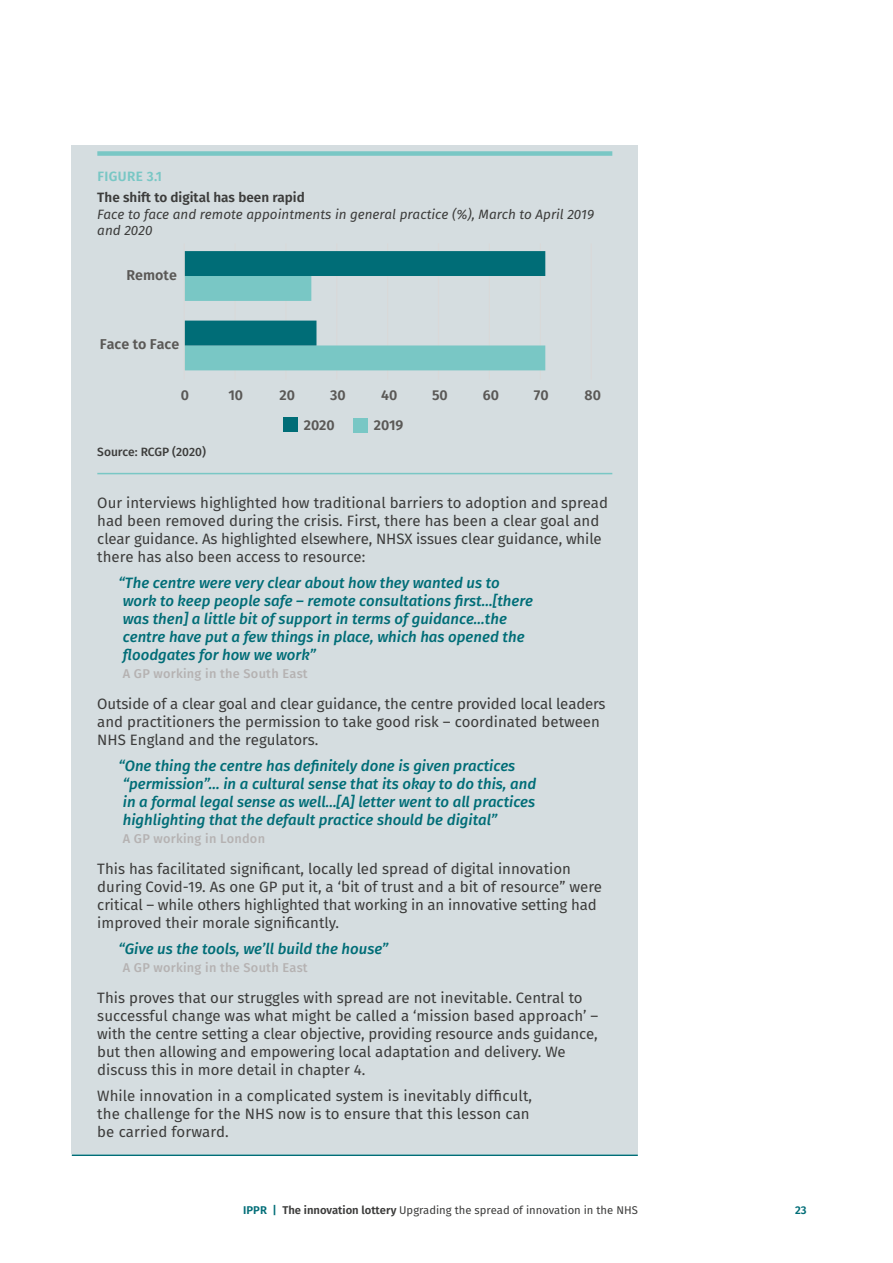
<style>
.page{position:relative;width:893px;height:1263px;background:#fff}
.page>*{position:absolute;margin:0;border:0;box-sizing:border-box;transform-origin:0 0}
.t1{font:15px/18px "Fira Sans";color:#3c3c3b}
.t2{font:italic 500 15px/18px "Fira Sans";color:#006d77}
.t3{font:600 14.25px "Fira Sans";color:#5a5856}
.t4{font:italic 13.5px/16.5px "Fira Sans";color:#3c3c3b}
.t5{font:600 13.5px "Fira Sans";color:#3c3c3b}
.t6{font:600 13.5px "Fira Sans";letter-spacing:.03em;color:#79c7c5}
.t7{font:500 12.75px "Fira Sans";letter-spacing:.02em;color:#b5b2b2}
.t8{font:500 12px "Fira Sans";color:#3c3c3b}
.t9{font:11.25px "Fira Sans";color:#3c3c3b}
.t10{font:600 11.25px "Fira Sans";color:#006d77}
.s1{font-weight:600;color:#006d77}
.s2{font-weight:600}
</style>
<div class="page">
<div style="left:72px;top:146px;width:566px;height:64px;background:#d5dde0"></div>
<div style="left:97px;top:151px;width:515px;height:5px;background:#79c7c5"></div>
<div style="left:72px;top:183px;width:566px;height:281px;background:#d5dde0"></div>
<div style="left:72px;top:421px;width:566px;height:63px;background:#d5dde0"></div>
<hr style="left:97px;top:473px;width:515px;height:1px;background:#79c7c5">
<div style="left:72px;top:484px;width:566px;height:94px;background:#d5dde0"></div>
<div style="left:72px;top:564px;width:566px;height:113px;background:#d5dde0"></div>
<div style="left:72px;top:656px;width:566px;height:38px;background:#d5dde0"></div>
<div style="left:72px;top:685px;width:566px;height:76px;background:#d5dde0"></div>
<div style="left:72px;top:747px;width:566px;height:95px;background:#d5dde0"></div>
<div style="left:72px;top:821px;width:566px;height:38px;background:#d5dde0"></div>
<div style="left:72px;top:850px;width:566px;height:94px;background:#d5dde0"></div>
<div style="left:72px;top:930px;width:566px;height:41px;background:#d5dde0"></div>
<div style="left:72px;top:950px;width:566px;height:38px;background:#d5dde0"></div>
<div style="left:72px;top:979px;width:566px;height:112px;background:#d5dde0"></div>
<div style="left:72px;top:1077px;width:566px;height:77px;background:#d5dde0"></div>
<hr style="left:72px;top:1154px;width:566px;height:2px;background:#006d77">
<div style="left:283px;top:418px;width:14px;height:14px;background:#006d77"></div>
<div style="left:353px;top:418px;width:15px;height:15px;background:#79c7c5"></div>
<hr style="left:591px;top:243px;width:1px;height:137px;background:#d9d9d9">
<hr style="left:540px;top:243px;width:1px;height:137px;background:#d9d9d9">
<hr style="left:489px;top:243px;width:1px;height:137px;background:#d9d9d9">
<hr style="left:438px;top:243px;width:1px;height:137px;background:#d9d9d9">
<hr style="left:387px;top:243px;width:1px;height:137px;background:#d9d9d9">
<hr style="left:336px;top:243px;width:1px;height:137px;background:#d9d9d9">
<hr style="left:285px;top:243px;width:1px;height:137px;background:#d9d9d9">
<hr style="left:234px;top:243px;width:2px;height:137px;background:#d9d9d9">
<svg style="left:185px;top:251px;width:360px;height:119px"></svg>
<hr style="left:184px;top:243px;width:1px;height:137px;background:#d9d9d9">
<p class="t6" style="left:97px;top:167px;width:66px">FIGURE 3.1</p>
<p class="t5" style="left:97px;top:188px;width:209px">The shift to digital has been rapid</p>
<p class="t4" style="left:97px;top:206px;width:498px">Face to face and remote appointments in general practice (%), March to April 2019 and 2020</p>
<p class="t3" style="left:126px;top:265px;width:52px">Remote</p>
<p class="t3" style="left:100px;top:334px;width:81px">Face to Face</p>
<p class="t3" style="left:181px;top:385px;width:10px">0</p>
<p class="t3" style="left:228px;top:385px;width:16px">10</p>
<p class="t3" style="left:279px;top:385px;width:17px">20</p>
<p class="t3" style="left:330px;top:385px;width:17px">30</p>
<p class="t3" style="left:381px;top:385px;width:18px">40</p>
<p class="t3" style="left:432px;top:385px;width:17px">50</p>
<p class="t3" style="left:483px;top:385px;width:18px">60</p>
<p class="t3" style="left:534px;top:385px;width:16px">70</p>
<p class="t3" style="left:585px;top:385px;width:18px">80</p>
<p class="t3" style="left:304px;top:415px;width:33px">2020</p>
<p class="t3" style="left:374px;top:415px;width:31px">2019</p>
<p class="t8" style="left:97px;top:443px;width:110px">Source: RCGP (2020)</p>
<p class="t1" style="left:97px;top:494px;width:512px">Our interviews highlighted how traditional barriers to adoption and spread had been removed during the crisis. First, there has been a clear goal and clear guidance. As highlighted elsewhere, NHSX issues clear guidance, while there has also been access to resource:</p>
<p class="t2" style="left:119px;top:574px;width:416px">“The centre were very clear about how they wanted us to work to keep people safe – remote consultations first…[there was then] a little bit of support in terms of guidance…the centre have put a few things in place, which has opened the floodgates for how we work”</p>
<p class="t7" style="left:123px;top:665px;width:186px">A GP working in the South East</p>
<p class="t1" style="left:97px;top:695px;width:510px">Outside of a clear goal and clear guidance, the centre provided local leaders and practitioners the permission to take good risk – coordinated between<br>NHS England and the regulators.</p>
<p class="t2" style="left:119px;top:757px;width:419px">“One thing the centre has definitely done is given practices “permission”… in a cultural sense that its okay to do this, and in a formal legal sense as well…[A] letter went to all practices highlighting that the default practice should be digital”</p>
<p class="t7" style="left:123px;top:830px;width:144px">A GP working in London</p>
<p class="t1" style="left:97px;top:860px;width:506px">This has facilitated significant, locally led spread of digital innovation during Covid-19. As one GP put it, a ‘bit of trust and a bit of resource” were critical – while others highlighted that working in an innovative setting had improved their morale significantly.</p>
<p class="t2" style="left:119px;top:940px;width:271px">“Give us the tools, we’ll build the house”</p>
<p class="t7" style="left:123px;top:959px;width:186px">A GP working in the South East</p>
<p class="t1" style="left:97px;top:989px;width:503px">This proves that our struggles with spread are not inevitable. Central to successful change was what might be called a ‘mission based approach’ – with the centre setting a clear objective, providing resource ands guidance, but then allowing and empowering local adaptation and delivery. We discuss this in more detail in chapter 4.</p>
<p class="t1" style="left:97px;top:1087px;width:436px">While innovation in a complicated system is inevitably difficult, the challenge for the NHS now is to ensure that this lesson can be carried forward.</p>
<p class="t9" style="left:243px;top:1202px;width:396px"><span class="s1">IPPR |</span> <span class="s2">The innovation lottery</span> Upgrading the spread of innovation in the NHS</p>
<p class="t10" style="left:795px;top:1202px;width:13px">23</p>
</div>
